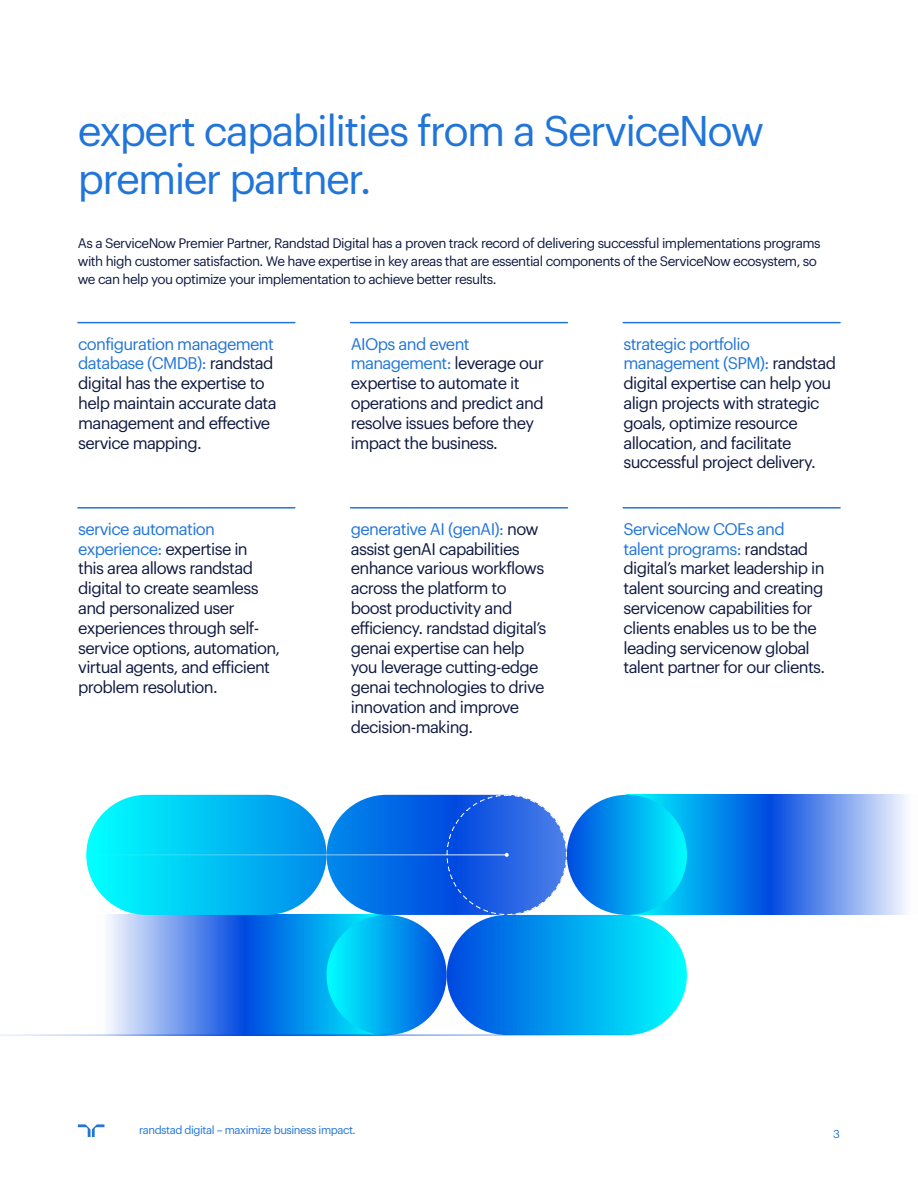
<style>
.page{position:relative;width:918px;height:1188px;background:#fff}
.page>*{position:absolute;margin:0;border:0;box-sizing:border-box;transform-origin:0 0}
.t1{font:42px/48px "Graphik";letter-spacing:-.04em;color:#2175d9}
.t2{font:16.5px/19.8px "Graphik";letter-spacing:-.04em;color:#0f1941}
.t3{font:13.5px/18px "Graphik";letter-spacing:-.04em;color:#0f1941}
.t4{font:11.25px "Graphik";letter-spacing:-.04em;color:#2175d9}
.s1{color:#2175d9}
</style>
<div class="page">
<hr style="left:78px;top:322px;width:217px;height:1px;background:#2175d9">
<hr style="left:351px;top:322px;width:216px;height:1px;background:#2175d9">
<hr style="left:623px;top:322px;width:217px;height:1px;background:#2175d9">
<hr style="left:78px;top:507px;width:217px;height:2px;background:#2175d9">
<hr style="left:351px;top:507px;width:216px;height:2px;background:#2175d9">
<hr style="left:623px;top:507px;width:217px;height:2px;background:#2175d9">
<svg style="left:635px;top:795px;width:271px;height:120px;background:#4795ec"></svg>
<svg style="left:96px;top:915px;width:283px;height:120px;background:#509aed"></svg>
<svg style="left:327px;top:795px;width:240px;height:120px;background:#1265e4"></svg>
<div style="left:86px;top:795px;width:241px;height:120px;background:linear-gradient(to right,#01ffff,#038beb);border-radius:60px"></div>
<div style="left:447px;top:915px;width:240px;height:120px;background:linear-gradient(to right,#0048e0,#01feff);border-radius:60px"></div>
<div style="left:327px;top:915px;width:120px;height:120px;background:linear-gradient(to right,#00fdff,#0550e1);border-radius:60px"></div>
<div style="left:567px;top:795px;width:120px;height:120px;background:linear-gradient(to right,#014be0,#00fcfe);border-radius:60px"></div>
<hr style="left:86px;top:854px;width:421px;height:1px;background:#fff">
<svg style="left:505px;top:853px;width:4px;height:4px"></svg>
<svg style="left:78px;top:1124px;width:26px;height:13px"></svg>
<h1 class="t1" style="left:78px;top:103px;width:688px">expert capabilities from a ServiceNow premier partner.</h1>
<p class="t3" style="left:78px;top:233px;width:744px">As a ServiceNow Premier Partner, Randstad Digital has a proven track record of delivering successful implementations programs with high customer satisfaction. We have expertise in key areas that are essential components of the ServiceNow ecosystem, so we can help you optimize your implementation to achieve better results.</p>
<p class="t2" style="left:78px;top:332px;width:200px"><span class="s1">configuration management database (CMDB):</span> randstad digital has the expertise to help maintain accurate data management and effective service mapping.</p>
<p class="t2" style="left:351px;top:332px;width:195px"><span class="s1">AIOps and event management:</span> leverage our expertise to automate it operations and predict and resolve issues before they impact the business.</p>
<p class="t2" style="left:623px;top:332px;width:214px"><span class="s1">strategic portfolio management (SPM):</span> randstad digital expertise can help you align projects with strategic goals, optimize resource allocation, and facilitate successful project delivery.</p>
<p class="t2" style="left:78px;top:518px;width:204px"><span class="s1">service automation experience:</span> expertise in<br>this area allows randstad digital to create seamless and personalized user experiences through self&shy;service options, automation, virtual agents, and efficient problem resolution.</p>
<p class="t2" style="left:351px;top:518px;width:197px"><span class="s1">generative AI (genAI):</span> now assist genAI capabilities enhance various workflows across the platform to boost productivity and efficiency. randstad digital’s genai expertise can help you leverage cutting-edge genai technologies to drive innovation and improve decision-making.</p>
<p class="t2" style="left:623px;top:518px;width:203px"><span class="s1">ServiceNow COEs and talent programs:</span> randstad digital’s market leadership in talent sourcing and creating servicenow capabilities for clients enables us to be the leading servicenow global talent partner for our clients.</p>
<p class="t4" style="left:139px;top:1121px;width:218px">randstad digital – maximize business impact.</p>
<p class="t4" style="left:833px;top:1126px;width:8px">3</p>
</div>
